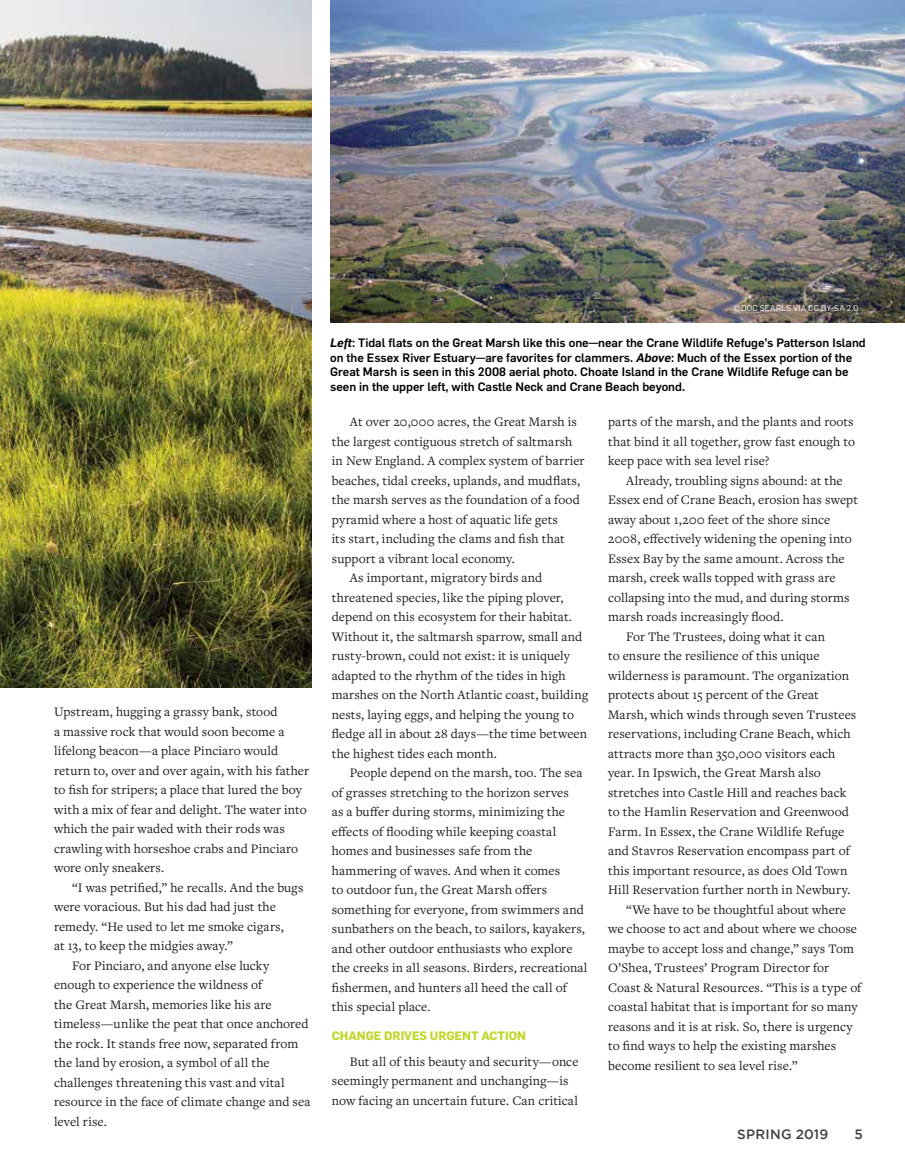
<style>
.page{position:relative;width:905px;height:1175px;background:#fff}
.page>*{position:absolute;margin:0;border:0;box-sizing:border-box;transform-origin:0 0}
.t1{font:13.5px/19.5px "Freight Text Pro";letter-spacing:.005em;color:#1c1c1c}
.t2{font:500 13.5px "Gotham";letter-spacing:.02em;color:#414042}
.t3{font:500 12px/14.4px "Flama";color:#000}
.t4{font:700 12px "Flama";color:#c1d72f}
.t5{font:8.25px "Flama";letter-spacing:.035em;color:#fff}
.s1{font-weight:600;font-style:italic}
</style>
<div class="page">
<img style="left:0;top:0;width:312px;height:687px">
<img style="left:330px;top:0;width:574px;height:322px">
<p class="t1" style="left:54px;top:701px;width:257px">Upstream, hugging a grassy bank, stood<br>a massive rock that would soon become a lifelong beacon—a place Pinciaro would return to, over and over again, with his father to fish for stripers; a place that lured the boy with a mix of fear and delight. The water into which the pair waded with their rods was crawling with horseshoe crabs and Pinciaro wore only sneakers.</p>
<p class="t1" style="left:72px;top:877px;width:233px">“I was petrified,” he recalls. And the bugs</p>
<p class="t1" style="left:54px;top:896px;width:223px">were voracious. But his dad had just the</p>
<p class="t1" style="left:54px;top:916px;width:231px">remedy. “He used to let me smoke cigars,</p>
<p class="t1" style="left:54px;top:935px;width:180px">at 13, to keep the midgies away.”</p>
<p class="t1" style="left:72px;top:955px;width:199px">For Pinciaro, and anyone else lucky</p>
<p class="t1" style="left:54px;top:974px;width:210px">enough to experience the wildness of</p>
<p class="t1" style="left:54px;top:994px;width:219px">the Great Marsh, memories like his are</p>
<p class="t1" style="left:54px;top:1013px;width:256px">timeless—unlike the peat that once anchored</p>
<p class="t1" style="left:54px;top:1033px;width:246px">the rock. It stands free now, separated from</p>
<p class="t1" style="left:54px;top:1052px;width:217px">the land by erosion, a symbol of all the</p>
<p class="t1" style="left:54px;top:1072px;width:232px">challenges threatening this vast and vital</p>
<p class="t1" style="left:54px;top:1091px;width:258px">resource in the face of climate change and sea</p>
<p class="t1" style="left:54px;top:1111px;width:54px">level rise.</p>
<p class="t5" style="left:733px;top:302px;width:127px">©DOC SEARLS VIA CC BY-SA 2.0</p>
<p class="t3" style="left:330px;top:335px;width:537px"><span class="s1">Left</span>: Tidal flats on the Great Marsh like this one—near the Crane Wildlife Refuge’s Patterson Island on the Essex River Estuary—are favorites for clammers. <span class="s1">Above</span>: Much of the Essex portion of the Great Marsh is seen in this 2008 aerial photo. Choate Island in the Crane Wildlife Refuge can be seen in the upper left, with Castle Neck and Crane Beach beyond.</p>
<p class="t1" style="left:350px;top:412px;width:228px">At over 20,000 acres, the Great Marsh is</p>
<p class="t1" style="left:332px;top:431px;width:242px">the largest contiguous stretch of saltmarsh</p>
<p class="t1" style="left:332px;top:451px;width:254px">in New England. A complex system of barrier</p>
<p class="t1" style="left:332px;top:470px;width:250px">beaches, tidal creeks, uplands, and mudflats,</p>
<p class="t1" style="left:332px;top:490px;width:249px">the marsh serves as the foundation of a food</p>
<p class="t1" style="left:332px;top:509px;width:228px">pyramid where a host of aquatic life gets</p>
<p class="t1" style="left:332px;top:529px;width:234px">its start, including the clams and fish that</p>
<p class="t1" style="left:332px;top:548px;width:185px">support a vibrant local economy.</p>
<p class="t1" style="left:350px;top:567px;width:194px">As important, migratory birds and</p>
<p class="t1" style="left:332px;top:587px;width:233px">threatened species, like the piping plover,</p>
<p class="t1" style="left:332px;top:606px;width:241px">depend on this ecosystem for their habitat.</p>
<p class="t1" style="left:332px;top:626px;width:252px">Without it, the saltmarsh sparrow, small and</p>
<p class="t1" style="left:332px;top:645px;width:240px">rusty-brown, could not exist: it is uniquely</p>
<p class="t1" style="left:332px;top:665px;width:235px">adapted to the rhythm of the tides in high</p>
<p class="t1" style="left:332px;top:684px;width:258px">marshes on the North Atlantic coast, building</p>
<p class="t1" style="left:332px;top:704px;width:244px">nests, laying eggs, and helping the young to</p>
<p class="t1" style="left:332px;top:723px;width:257px">fledge all in about 28 days—the time between</p>
<p class="t1" style="left:332px;top:743px;width:166px">the highest tides each month.</p>
<p class="t1" style="left:350px;top:762px;width:234px">People depend on the marsh, too. The sea</p>
<p class="t1" style="left:332px;top:782px;width:239px">of grasses stretching to the horizon serves</p>
<p class="t1" style="left:332px;top:801px;width:235px">as a buffer during storms, minimizing the</p>
<p class="t1" style="left:332px;top:821px;width:226px">effects of flooding while keeping coastal</p>
<p class="t1" style="left:332px;top:840px;width:202px">homes and businesses safe from the</p>
<p class="t1" style="left:332px;top:860px;width:230px">hammering of waves. And when it comes</p>
<p class="t1" style="left:332px;top:879px;width:217px">to outdoor fun, the Great Marsh offers</p>
<p class="t1" style="left:332px;top:899px;width:253px">something for everyone, from swimmers and</p>
<p class="t1" style="left:332px;top:918px;width:255px">sunbathers on the beach, to sailors, kayakers,</p>
<p class="t1" style="left:332px;top:938px;width:242px">and other outdoor enthusiasts who explore</p>
<p class="t1" style="left:332px;top:957px;width:257px">the creeks in all seasons. Birders, recreational</p>
<p class="t1" style="left:332px;top:977px;width:237px">fishermen, and hunters all heed the call of</p>
<p class="t1" style="left:332px;top:996px;width:100px">this special place.</p>
<p class="t4" style="left:332px;top:1026px;width:196px">CHANGE DRIVES URGENT ACTION</p>
<p class="t1" style="left:332px;top:1051px;width:248px;text-indent:18px">But all of this beauty and security—once seemingly permanent and unchanging—is now facing an uncertain future. Can critical</p>
<p class="t1" style="left:608px;top:412px;width:248px;text-align:justify">parts of the marsh, and the plants and roots that bind it all together, grow fast enough to keep pace with sea level rise?</p>
<p class="t1" style="left:626px;top:470px;width:218px">Already, troubling signs abound: at the</p>
<p class="t1" style="left:608px;top:490px;width:251px">Essex end of Crane Beach, erosion has swept</p>
<p class="t1" style="left:608px;top:509px;width:224px">away about 1,200 feet of the shore since</p>
<p class="t1" style="left:608px;top:529px;width:245px">2008, effectively widening the opening into</p>
<p class="t1" style="left:608px;top:548px;width:238px">Essex Bay by the same amount. Across the</p>
<p class="t1" style="left:608px;top:568px;width:229px">marsh, creek walls topped with grass are</p>
<p class="t1" style="left:608px;top:587px;width:243px">collapsing into the mud, and during storms</p>
<p class="t1" style="left:608px;top:607px;width:177px">marsh roads increasingly flood.</p>
<p class="t1" style="left:626px;top:626px;width:200px">For The Trustees, doing what it can</p>
<p class="t1" style="left:608px;top:646px;width:213px">to ensure the resilience of this unique</p>
<p class="t1" style="left:608px;top:665px;width:242px">wilderness is paramount. The organization</p>
<p class="t1" style="left:608px;top:685px;width:212px">protects about 15 percent of the Great</p>
<p class="t1" style="left:608px;top:704px;width:250px">Marsh, which winds through seven Trustees</p>
<p class="t1" style="left:608px;top:724px;width:244px">reservations, including Crane Beach, which</p>
<p class="t1" style="left:608px;top:743px;width:229px">attracts more than 350,000 visitors each</p>
<p class="t1" style="left:608px;top:763px;width:214px">year. In Ipswich, the Great Marsh also</p>
<p class="t1" style="left:608px;top:782px;width:240px">stretches into Castle Hill and reaches back</p>
<p class="t1" style="left:608px;top:802px;width:242px">to the Hamlin Reservation and Greenwood</p>
<p class="t1" style="left:608px;top:821px;width:238px">Farm. In Essex, the Crane Wildlife Refuge</p>
<p class="t1" style="left:608px;top:841px;width:243px">and Stavros Reservation encompass part of</p>
<p class="t1" style="left:608px;top:860px;width:241px">this important resource, as does Old Town</p>
<p class="t1" style="left:608px;top:880px;width:244px">Hill Reservation further north in Newbury.</p>
<p class="t1" style="left:626px;top:899px;width:221px">“We have to be thoughtful about where</p>
<p class="t1" style="left:608px;top:919px;width:250px">we choose to act and about where we choose</p>
<p class="t1" style="left:608px;top:938px;width:247px">maybe to accept loss and change,” says Tom</p>
<p class="t1" style="left:608px;top:957px;width:222px">O’Shea, Trustees’ Program Director for</p>
<p class="t1" style="left:608px;top:977px;width:255px">Coast &amp; Natural Resources. “This is a type of</p>
<p class="t1" style="left:608px;top:996px;width:251px">coastal habitat that is important for so many</p>
<p class="t1" style="left:608px;top:1016px;width:246px">reasons and it is at risk. So, there is urgency</p>
<p class="t1" style="left:608px;top:1035px;width:230px">to find ways to help the existing marshes</p>
<p class="t1" style="left:608px;top:1055px;width:191px">become resilient to sea level rise.”</p>
<p class="t2" style="left:737px;top:1129px;width:93px">SPRING 2019</p>
<p class="t2" style="left:854px;top:1129px;width:10px">5</p>
</div>
